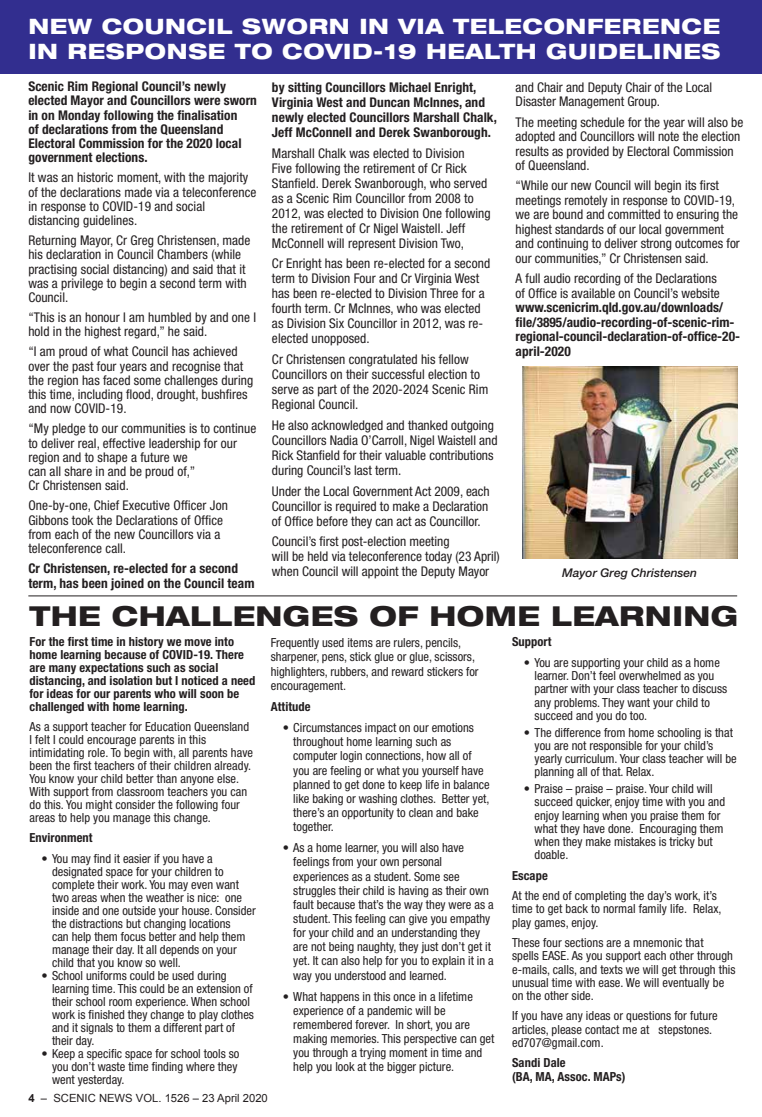
<style>
.page{position:relative;width:762px;height:1117px;background:#fff}
.page>*{position:absolute;margin:0;border:0;box-sizing:border-box;transform-origin:0 0}
.t1{font:800 expanded 27.5px "Helvetica Neue LT Std";letter-spacing:.015em;color:#231f20}
.t2{font:800 expanded 21.25px/25px "Helvetica Neue LT Std";letter-spacing:.03em;color:#fff}
.t3{font:condensed 13.38px/15px "Helvetica Neue LT Std";letter-spacing:.005em;color:#231f20}
.t4{font:700 condensed 13.38px/14.5px "Helvetica Neue LT Std";letter-spacing:.005em;color:#231f20}
.t5{font:condensed 12.5px/14.1px "Helvetica Neue LT Std";color:#231f20}
.t6{font:700 condensed 12.5px/13px "Helvetica Neue LT Std";letter-spacing:.005em;color:#231f20}
.t7{font:italic 500 12px "Helvetica Neue LT Std";color:#231f20}
.t8{font:11.25px "Arial";color:#231f20}
.s1{font-weight:400}
.s2{font-weight:700}
</style>
<div class="page">
<div style="left:0;top:0;width:762px;height:74px;background:#322e8f"></div>
<hr style="left:28px;top:595px;width:709px;height:1px;background:#231f20">
<img style="left:522px;top:366px;width:215px;height:192px">
<p class="t2" style="left:28px;top:13px;width:693px">NEW COUNCIL SWORN IN VIA TELECONFERENCE<br>IN RESPONSE TO COVID-19 HEALTH GUIDELINES</p>
<p class="t4" style="left:28px;top:79px;width:230px">Scenic Rim Regional Council’s newly elected Mayor and Councillors were sworn in on Monday following the finalisation<br>of declarations from the Queensland Electoral Commission for the 2020 local government elections.</p>
<p class="t3" style="left:28px;top:170px;width:230px;line-height:14.2px">It was an historic moment, with the majority of the declarations made via a teleconference in response to COVID-19 and social distancing guidelines.</p>
<p class="t3" style="left:28px;top:233px;width:224px;line-height:14.2px">Returning Mayor, Cr Greg Christensen, made his declaration in Council Chambers (while practising social distancing) and said that it was a privilege to begin a second term with Council.</p>
<p class="t3" style="left:28px;top:310px;width:229px;line-height:14.2px">“This is an honour I am humbled by and one I hold in the highest regard,” he said.</p>
<p class="t3" style="left:28px;top:344px;width:226px;line-height:14.2px">“I am proud of what Council has achieved over the past four years and recognise that the region has faced some challenges during this time, including flood, drought, bushfires and now COVID-19.</p>
<p class="t3" style="left:28px;top:421px;width:229px;line-height:14.2px">“My pledge to our communities is to continue to deliver real, effective leadership for our region and to shape a future we<br>can all share in and be proud of,”<br>Cr Christensen said.</p>
<p class="t3" style="left:28px;top:498px;width:201px;line-height:14.2px">One-by-one, Chief Executive Officer Jon Gibbons took the Declarations of Office from each of the new Councillors via a teleconference call.</p>
<p class="t4" style="left:28px;top:560px;width:228px">Cr Christensen, re-elected for a second term, has been joined on the Council team</p>
<p class="t4" style="left:272px;top:79px;width:226px;line-height:15px">by sitting Councillors Michael Enright, Virginia West and Duncan McInnes, and newly elected Councillors Marshall Chalk, Jeff McConnell and Derek Swanborough.</p>
<p class="t3" style="left:272px;top:145px;width:220px">Marshall Chalk was elected to Division<br>Five following the retirement of Cr Rick Stanfield. Derek Swanborough, who served as a Scenic Rim Councillor from 2008 to 2012, was elected to Division One following the retirement of Cr Nigel Waistell. Jeff McConnell will represent Division Two,</p>
<p class="t3" style="left:272px;top:256px;width:220px">Cr Enright has been re-elected for a second term to Division Four and Cr Virginia West has been re-elected to Division Three for a fourth term. Cr McInnes, who was elected as Division Six Councillor in 2012, was re&shy;elected unopposed.</p>
<p class="t3" style="left:272px;top:352px;width:218px">Cr Christensen congratulated his fellow Councillors on their successful election to serve as part of the 2020-2024 Scenic Rim Regional Council.</p>
<p class="t3" style="left:272px;top:417px;width:227px">He also acknowledged and thanked outgoing Councillors Nadia O’Carroll, Nigel Waistell and Rick Stanfield for their valuable contributions during Council’s last term.</p>
<p class="t3" style="left:272px;top:483px;width:219px;text-align:justify">Under the Local Government Act 2009, each Councillor is required to make a Declaration of Office before they can act as Councillor.</p>
<p class="t3" style="left:272px;top:534px;width:229px">Council’s first post-election meeting<br>will be held via teleconference today (23 April) when Council will appoint the Deputy Mayor</p>
<p class="t3" style="left:516px;top:80px;width:198px;line-height:14.5px">and Chair and Deputy Chair of the Local<br>Disaster Management Group.</p>
<p class="t3" style="left:516px;top:114px;width:229px;line-height:14.5px">The meeting schedule for the year will also be adopted and Councillors will note the election results as provided by Electoral Commission of Queensland.</p>
<p class="t3" style="left:516px;top:178px;width:226px;line-height:14.5px">“While our new Council will begin its first meetings remotely in response to COVID-19, we are bound and committed to ensuring the highest standards of our local government and continuing to deliver strong outcomes for our communities,” Cr Christensen said.</p>
<p class="t4" style="left:516px;top:271px;width:226px"><span class="s1">A full audio recording of the Declarations<br>of Office is available on Council’s website </span>www.scenicrim.qld.gov.au/downloads/ file/3895/audio-recording-of-scenic-rim&shy;regional-council-declaration-of-office-20- april-2020</p>
<p class="t7" style="left:562px;top:565px;width:136px">Mayor Greg Christensen</p>
<p class="t1" style="left:30px;top:598px;width:710px">THE CHALLENGES OF HOME LEARNING</p>
<p class="t6" style="left:30px;top:635px;width:227px">For the first time in history we move into home learning because of COVID-19. There are many expectations such as social distancing, and isolation but I noticed a need for ideas for our parents who will soon be challenged with home learning.</p>
<p class="t5" style="left:30px;top:720px;width:225px;line-height:13px">As a support teacher for Education Queensland I felt I could encourage parents in this intimidating role. To begin with, all parents have been the first teachers of their children already.<br>You know your child better than anyone else.<br>With support from classroom teachers you can do this. You might consider the following four areas to help you manage this change.</p>
<p class="t6" style="left:30px;top:831px;width:65px">Environment</p>
<p class="t5" style="left:52px;top:851px;width:205px;line-height:13px;text-indent:-11px">• You may find it easier if you have a designated space for your children to complete their work. You may even want two areas when the weather is nice: one inside and one outside your house. Consider the distractions but changing locations<br>can help them focus better and help them manage their day. It all depends on your child that you know so well.</p>
<p class="t5" style="left:52px;top:968px;width:203px;line-height:13px;text-indent:-11px">• School uniforms could be used during learning time. This could be an extension of their school room experience. When school work is finished they change to play clothes and it signals to them a different part of their day.</p>
<p class="t5" style="left:52px;top:1046px;width:189px;line-height:13.1px;text-indent:-11px">• Keep a specific space for school tools so you don’t waste time finding where they went yesterday.</p>
<p class="t6" style="left:512px;top:635px;width:41px">Support</p>
<p class="t5" style="left:534px;top:655px;width:194px;line-height:13.2px;text-indent:-11px">• You are supporting your child as a home learner. Don’t feel overwhelmed as you partner with your class teacher to discuss any problems. They want your child to succeed and you do too.</p>
<p class="t5" style="left:534px;top:725px;width:204px;line-height:13.2px;text-indent:-11px">• The difference from home schooling is that you are not responsible for your child’s yearly curriculum. Your class teacher will be planning all of that. Relax.</p>
<p class="t5" style="left:534px;top:781px;width:192px;line-height:13.2px;text-indent:-11px">• Praise – praise – praise. Your child will succeed quicker, enjoy time with you and enjoy learning when you praise them for what they have done. Encouraging them when they make mistakes is tricky but doable.</p>
<p class="t6" style="left:512px;top:868px;width:37px">Escape</p>
<p class="t5" style="left:512px;top:888px;width:211px;line-height:13.2px">At the end of completing the day’s work, it’s time to get back to normal family life. Relax, play games, enjoy.</p>
<p class="t5" style="left:512px;top:935px;width:225px;line-height:13.2px">These four sections are a mnemonic that<br>spells EASE. As you support each other through e-mails, calls, and texts we will get through this unusual time with ease. We will eventually be on the other side.</p>
<p class="t5" style="left:512px;top:1009px;width:207px;line-height:13.2px">If you have any ideas or questions for future articles, please contact me at stepstones. ed707@gmail.com.</p>
<p class="t6" style="left:512px;top:1055px;width:115px;line-height:13.4px">Sandi Dale<br>(BA, MA, Assoc. MAPs)</p>
<p class="t5" style="left:271px;top:635px;width:209px">Frequently used items are rulers, pencils, sharpener, pens, stick glue or glue, scissors, highlighters, rubbers, and reward stickers for encouragement.</p>
<p class="t6" style="left:271px;top:699px;width:41px">Attitude</p>
<p class="t5" style="left:293px;top:720px;width:198px;text-indent:-11px">• Circumstances impact on our emotions throughout home learning such as computer login connections, how all of you are feeling or what you yourself have planned to get done to keep life in balance like baking or washing clothes. Better yet, there’s an opportunity to clean and bake together.</p>
<p class="t5" style="left:293px;top:840px;width:202px;text-indent:-11px">• As a home learner, you will also have feelings from your own personal experiences as a student. Some see struggles their child is having as their own fault because that’s the way they were as a student. This feeling can give you empathy for your child and an understanding they are not being naughty, they just don’t get it yet. It can also help for you to explain it in a way you understood and learned.</p>
<p class="t5" style="left:293px;top:988px;width:203px;text-indent:-11px">• What happens in this once in a lifetime experience of a pandemic will be remembered forever. In short, you are making memories. This perspective can get you through a trying moment in time and help you look at the bigger picture.</p>
<p class="t8" style="left:28px;top:1090px;width:241px"><span class="s2">4</span> – SCENIC NEWS VOL. 1526 – 23 April 2020</p>
</div>
